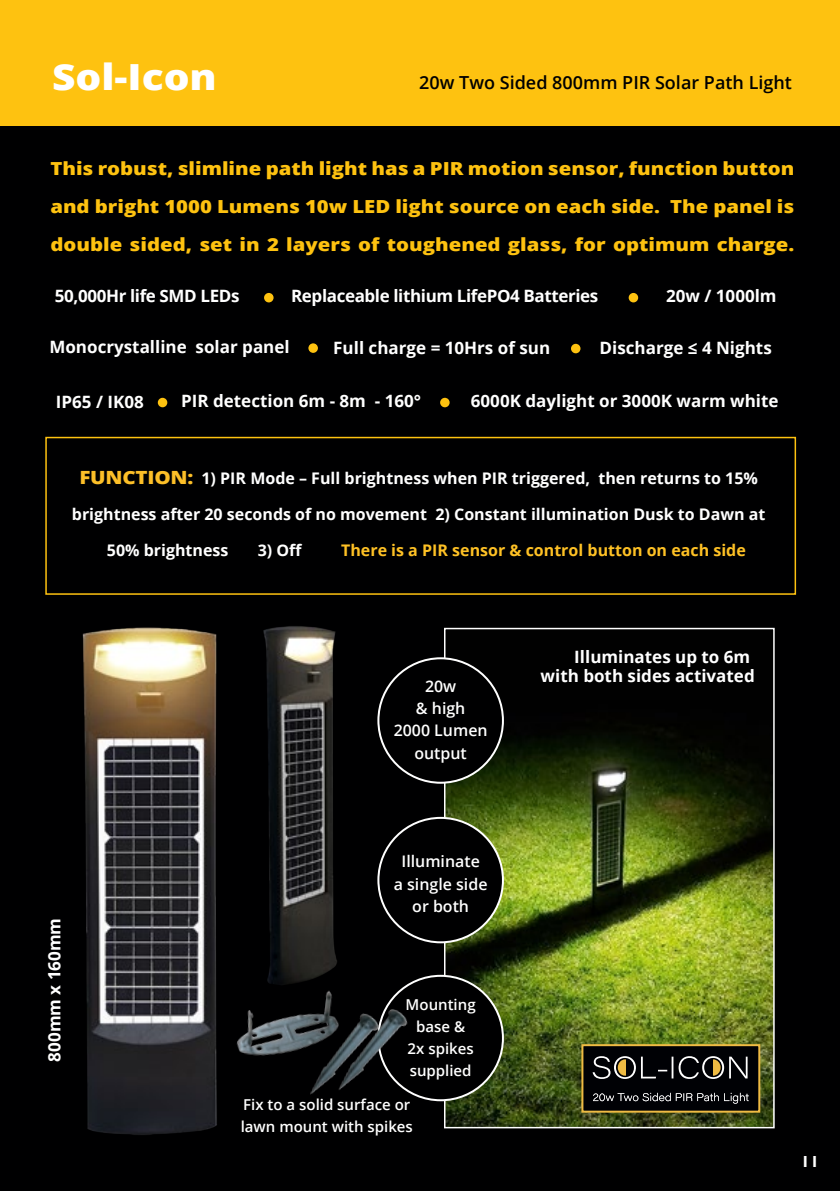
<style>
.page{position:relative;width:840px;height:1191px;background:#fff}
.page>*{position:absolute;margin:0;border:0;box-sizing:border-box;transform-origin:0 0}
.t1{font:800 36px "Open Sans";color:#fff;scale:1.13 1}
.t2{font:800 18px/38px "Open Sans";color:#fec210;text-align:justify;scale:1.13 1}
.t3{font:600 18px "Open Sans";color:#000001}
.t4{font:700 17px/19.4px "Open Sans";color:#fff;text-align:right}
.t5{font:700 17px "Open Sans";letter-spacing:-.025em;color:#fff}
.t6{font:700 16px "Open Sans";color:#fff}
.t7{font:600 16px/22.4px "Open Sans";color:#fff;text-align:center}
.t8{font:700 16px "Open Sans";color:#fec125}
.t9{font:700 16px "Gill Sans";color:#fff;scale:1.04 1}
.t10{font:600 15px/22px "Open Sans";color:#fff;text-align:center}
.s1{font-weight:800;font-size:18.2px;color:#fcbf28}
</style>
<div class="page">
<div style="left:0;top:0;width:839px;height:1191px;background:#000001"></div>
<div style="left:0;top:0;width:839px;height:125px;background:#fec210"></div>
<img style="left:447px;top:657px;width:324px;height:468px">
<div style="left:444px;top:628px;width:330px;height:500px;border:2px solid #fff"></div>
<div style="left:378px;top:818px;width:124px;height:124px;background:#000001;border-radius:50%"></div>
<div style="left:377px;top:817px;width:126px;height:126px;border:2px solid #fff;border-radius:50%"></div>
<div style="left:378px;top:658px;width:124px;height:124px;background:#000001;border-radius:50%"></div>
<div style="left:377px;top:657px;width:126px;height:126px;border:2px solid #fff;border-radius:50%"></div>
<div style="left:378px;top:975px;width:124px;height:125px;background:#000001;border-radius:50%"></div>
<div style="left:45px;top:437px;width:750px;height:158px;border:2px solid #fec210"></div>
<div style="left:264px;top:293px;width:9px;height:9px;background:#fec210;border-radius:50%"></div>
<div style="left:628px;top:293px;width:9px;height:9px;background:#fec210;border-radius:50%"></div>
<div style="left:308px;top:343px;width:10px;height:10px;background:#fec210;border-radius:50%"></div>
<div style="left:440px;top:398px;width:9px;height:9px;background:#fec210;border-radius:50%"></div>
<div style="left:158px;top:398px;width:9px;height:9px;background:#fec210;border-radius:50%"></div>
<div style="left:570px;top:344px;width:10px;height:9px;background:#fec210;border-radius:50%"></div>
<img style="left:82px;top:627px;width:135px;height:508px">
<img style="left:263px;top:626px;width:74px;height:349px">
<img style="left:310px;top:1074px;width:24px;height:21px">
<img style="left:334px;top:998px;width:78px;height:97px">
<img style="left:236px;top:975px;width:110px;height:99px">
<div style="left:582px;top:1045px;width:176px;height:66px;background:#000105"></div>
<div style="left:581px;top:1044px;width:178px;height:68px;border:2px solid #efbb43"></div>
<svg style="left:593px;top:1092px;width:155px;height:11px"></svg>
<svg style="left:592px;top:1056px;width:155px;height:23px"></svg>
<p class="t1" style="left:52px;top:50px;width:147px">Sol-Icon</p>
<p class="t3" style="left:419px;top:71px;width:374px">20w Two Sided 800mm PIR Solar Path Light</p>
<p class="t2" style="left:50px;top:148px;width:659px">This robust, slimline path light has a PIR motion sensor, function button and bright 1000 Lumens 10w LED light source on each side. The panel is double sided, set in 2 layers of toughened glass, for optimum charge.</p>
<p class="t5" style="left:55px;top:284px;width:186px">50,000Hr life SMD LEDs</p>
<p class="t5" style="left:291px;top:284px;width:308px">Replaceable lithium LifePO4 Batteries</p>
<p class="t4" style="left:665px;top:286px;width:112px">20w / 1000lm</p>
<p class="t4" style="left:49px;top:336px;width:242px">Monocrystalline solar panel</p>
<p class="t4" style="left:56px;top:391px;width:89px">IP65 / IK08</p>
<p class="t4" style="left:181px;top:391px;width:241px">PIR detection 6m - 8m - 160°</p>
<p class="t4" style="left:470px;top:391px;width:309px">6000K daylight or 3000K warm white</p>
<p class="t4" style="left:333px;top:338px;width:218px">Full charge = 10Hrs of sun</p>
<p class="t4" style="left:599px;top:338px;width:174px">Discharge ≤ 4 Nights</p>
<p class="t6" style="left:79px;top:467px;width:679px"><span class="s1">FUNCTION:</span> 1) PIR Mode – Full brightness when PIR triggered, then returns to 15%</p>
<p class="t6" style="left:72px;top:503px;width:694px">brightness after 20 seconds of no movement 2) Constant illumination Dusk to Dawn at</p>
<p class="t6" style="left:107px;top:539px;width:123px">50% brightness</p>
<p class="t6" style="left:257px;top:539px;width:46px">3) Off</p>
<p class="t8" style="left:341px;top:538px;width:406px">There is a PIR sensor &amp; control button on each side</p>
<p class="t7" style="left:393px;top:674px;width:95px">20w<br>&amp; high<br>2000 Lumen output</p>
<p class="t4" style="left:540px;top:646px;width:215px">Illuminates up to 6m with both sides activated</p>
<p class="t4" style="left:44px;top:1061px;width:145px;rotate:-90deg">800mm x 160mm</p>
<p class="t7" style="left:393px;top:850px;width:95px">Illuminate<br>a single side or both</p>
<p class="t10" style="left:405px;top:993px;width:72px">Mounting base &amp;<br>2x spikes supplied</p>
<p class="t10" style="left:240px;top:1093px;width:174px;text-align:left">Fix to a solid surface or lawn mount with spikes</p>
<p class="t9" style="left:800px;top:1151px;width:19px">11</p>
</div>
